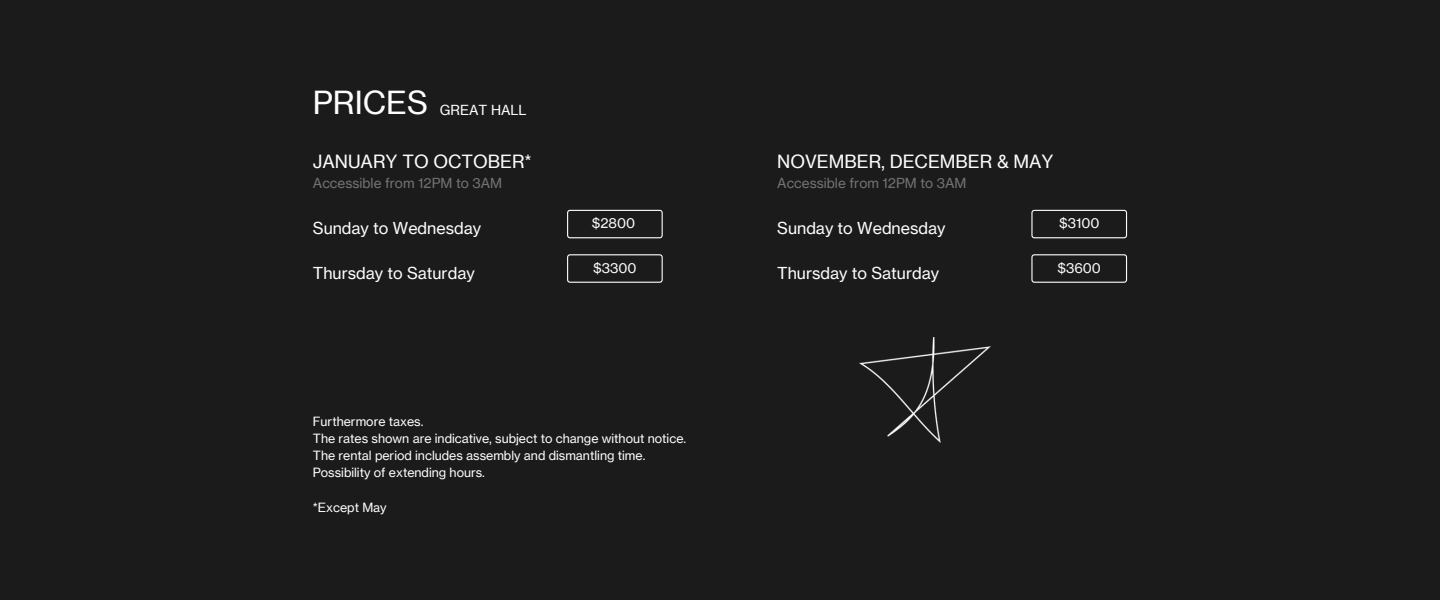
<style>
.page{position:relative;width:1440px;height:600px;background:#1b1b1b}
.page>*{position:absolute;margin:0;border:0;box-sizing:border-box;transform-origin:0 0}
.t1{font:31.1px "N Haas Grotesk TX Pro 55 Rg";color:#fffdfc}
.t2{font:17.8px "N Haas Grotesk TX Pro 55 Rg";color:#fffdfc}
.t3{font:16.1px "N Haas Grotesk TX Pro 55 Rg";color:#fffdfc}
.t4{font:13.6px "N Haas Grotesk TX Pro 55 Rg";color:#737373}
.t5{font:13.6px "N Haas Grotesk TX Pro 55 Rg";color:#fffdfc}
.t6{font:12.4px "N Haas Grotesk TX Pro 55 Rg";color:#fffdfc}
</style>
<div class="page">
<svg style="left:1031px;top:210px;width:96px;height:28px;background:#2d2d2d"></svg>
<svg style="left:567px;top:254px;width:96px;height:29px;background:#303030"></svg>
<svg style="left:567px;top:210px;width:96px;height:28px;background:#2d2d2d"></svg>
<svg style="left:1031px;top:254px;width:96px;height:29px;background:#303030"></svg>
<img style="left:860px;top:337px;width:130px;height:105px">
<p class="t1" style="left:313px;top:84px;width:117px">PRICES</p>
<p class="t2" style="left:313px;top:151px;width:220px">JANUARY TO OCTOBER*</p>
<p class="t4" style="left:313px;top:174px;width:191px">Accessible from 12PM to 3AM</p>
<p class="t3" style="left:313px;top:218px;width:170px">Sunday to Wednesday</p>
<p class="t3" style="left:313px;top:263px;width:163px">Thursday to Saturday</p>
<p class="t5" style="left:440px;top:101px;width:88px">GREAT HALL</p>
<p class="t2" style="left:777px;top:151px;width:278px">NOVEMBER, DECEMBER &amp; MAY</p>
<p class="t4" style="left:777px;top:174px;width:191px">Accessible from 12PM to 3AM</p>
<p class="t3" style="left:777px;top:218px;width:170px">Sunday to Wednesday</p>
<p class="t3" style="left:777px;top:263px;width:163px">Thursday to Saturday</p>
<p class="t5" style="left:592px;top:215px;width:45px">$2800</p>
<p class="t5" style="left:1059px;top:215px;width:42px">$3100</p>
<p class="t5" style="left:593px;top:259px;width:45px">$3300</p>
<p class="t5" style="left:1057px;top:259px;width:45px">$3600</p>
<p class="t6" style="left:313px;top:413px;width:112px">Furthermore taxes.</p>
<p class="t6" style="left:313px;top:431px;width:375px">The rates shown are indicative, subject to change without notice.</p>
<p class="t6" style="left:313px;top:448px;width:334px">The rental period includes assembly and dismantling time.</p>
<p class="t6" style="left:313px;top:465px;width:174px">Possibility of extending hours.</p>
<p class="t6" style="left:313px;top:500px;width:75px">*Except May</p>
</div>
